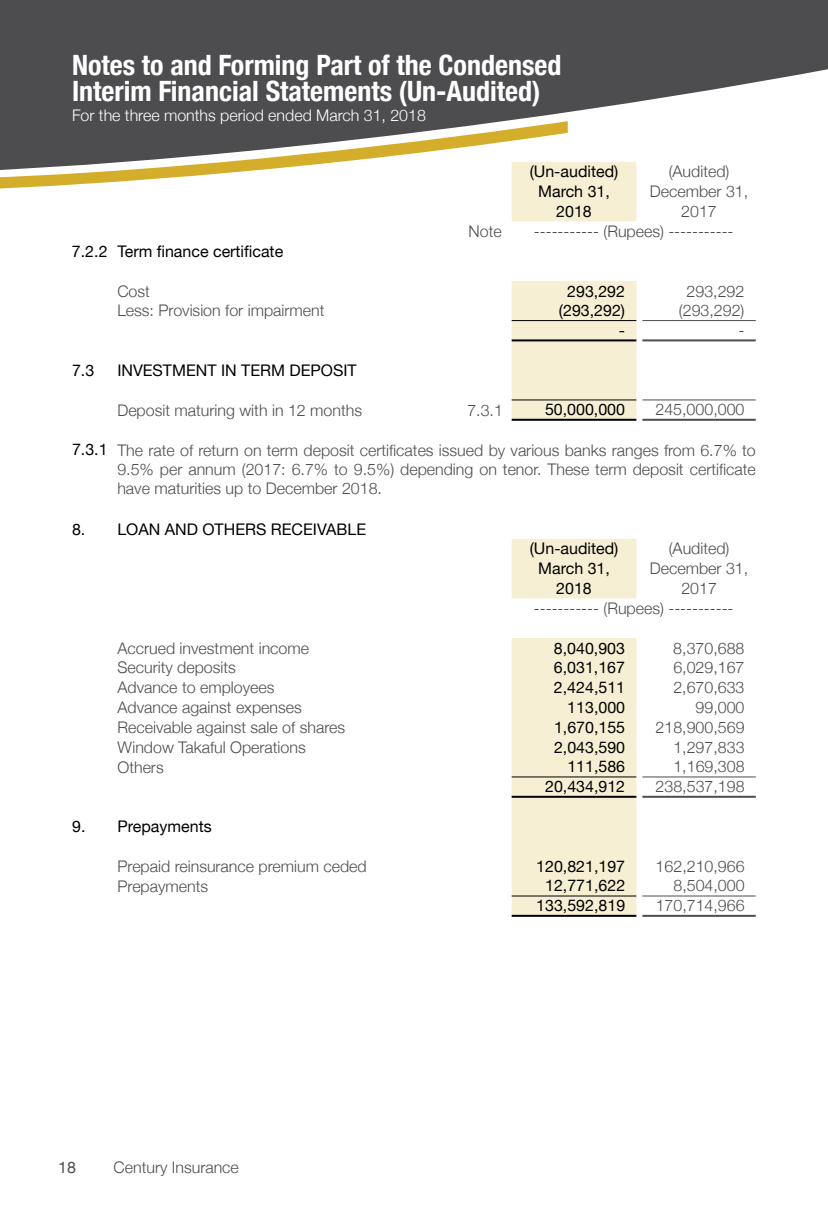
<style>
.page{position:relative;width:828px;height:1224px;background:#fff}
.page>*{position:absolute;margin:0;border:0;box-sizing:border-box;transform-origin:0 0}
.t1{font:700 condensed 28px/25.6px "Helvetica Neue";color:#fff}
.t2{font:300 16px/19.2px "Helvetica Neue";color:#4d4d4f;text-align:justify}
.t3{font:16px "Helvetica Neue";color:#000}
.t4{font:300 16px "Helvetica Neue";color:#fff}
.t5{font:16px "Helvetica Neue";color:#4d4d4f}
.s1{font-weight:400;color:#000}
</style>
<div class="page">
<svg style="left:512px;top:171px;width:124px;height:149px;fill:#f6efd4"></svg>
<svg style="left:512px;top:321px;width:124px;height:594px;fill:#f6efd4"></svg>
<hr style="left:512px;top:320px;width:124px;height:1px;background:#000">
<hr style="left:512px;top:339px;width:124px;height:2px;background:#000">
<hr style="left:642px;top:320px;width:114px;height:1px;background:#4d4d4f">
<hr style="left:642px;top:339px;width:114px;height:2px;background:#4d4d4f">
<hr style="left:512px;top:399px;width:124px;height:1px;background:#000">
<hr style="left:512px;top:419px;width:124px;height:2px;background:#000">
<hr style="left:642px;top:399px;width:114px;height:1px;background:#4d4d4f">
<hr style="left:642px;top:419px;width:114px;height:2px;background:#4d4d4f">
<hr style="left:512px;top:776px;width:124px;height:1px;background:#000">
<hr style="left:512px;top:796px;width:124px;height:2px;background:#000">
<hr style="left:642px;top:776px;width:114px;height:1px;background:#4d4d4f">
<hr style="left:642px;top:796px;width:114px;height:2px;background:#4d4d4f">
<hr style="left:512px;top:896px;width:124px;height:1px;background:#000">
<hr style="left:512px;top:915px;width:124px;height:2px;background:#000">
<hr style="left:642px;top:896px;width:114px;height:1px;background:#4d4d4f">
<hr style="left:642px;top:915px;width:114px;height:2px;background:#4d4d4f">
<svg style="left:0;top:0;width:828px;height:171px;fill:#4d4d4f"></svg>
<svg style="left:0;top:121px;width:568px;height:68px"></svg>
<h1 class="t1" style="left:72px;top:51px;width:491px">Notes to and Forming Part of the Condensed<br>Interim Financial Statements (Un-Audited)</h1>
<p class="t4" style="left:72px;top:102px;width:356px">For the three months period ended March 31, 2018</p>
<p class="t3" style="left:530px;top:160px;width:90px">(Un-audited)</p>
<p class="t2" style="left:669px;top:161px;width:62px">(Audited)</p>
<p class="t3" style="left:538px;top:180px;width:73px">March 31,</p>
<p class="t2" style="left:650px;top:181px;width:100px">December 31,</p>
<p class="t3" style="left:556px;top:200px;width:37px">2018</p>
<p class="t2" style="left:681px;top:201px;width:37px">2017</p>
<p class="t2" style="left:469px;top:221px;width:35px">Note</p>
<p class="t2" style="left:534px;top:221px;width:201px">----------- (Rupees) -----------</p>
<p class="t3" style="left:72px;top:240px;width:213px">7.2.2 Term finance certificate</p>
<p class="t2" style="left:117px;top:280px;width:34px">Cost</p>
<p class="t3" style="left:567px;top:279px;width:59px">293,292</p>
<p class="t2" style="left:687px;top:280px;width:59px">293,292</p>
<p class="t2" style="left:117px;top:300px;width:209px">Less: Provision for impairment</p>
<p class="t3" style="left:559px;top:299px;width:68px">(293,292)</p>
<p class="t2" style="left:679px;top:300px;width:67px">(293,292)</p>
<p class="t3" style="left:619px;top:319px;width:8px">-</p>
<p class="t2" style="left:739px;top:319px;width:7px">-</p>
<p class="t3" style="left:72px;top:359px;width:24px">7.3</p>
<p class="t3" style="left:117px;top:359px;width:241px">INVESTMENT IN TERM DEPOSIT</p>
<p class="t2" style="left:117px;top:399px;width:246px">Deposit maturing with in 12 months</p>
<p class="t2" style="left:467px;top:399px;width:37px">7.3.1</p>
<p class="t3" style="left:545px;top:398px;width:82px">50,000,000</p>
<p class="t2" style="left:656px;top:399px;width:90px">245,000,000</p>
<p class="t2" style="left:117px;top:439px;width:640px;text-indent:-45px"><span class="s1">7.3.1</span> The rate of return on term deposit certificates issued by various banks ranges from 6.7% to 9.5% per annum (2017: 6.7% to 9.5%) depending on tenor. These term deposit certificate have maturities up to December 2018.</p>
<p class="t3" style="left:72px;top:517px;width:296px">8. LOAN AND OTHERS RECEIVABLE</p>
<p class="t3" style="left:530px;top:537px;width:90px">(Un-audited)</p>
<p class="t2" style="left:669px;top:538px;width:62px">(Audited)</p>
<p class="t3" style="left:538px;top:557px;width:73px">March 31,</p>
<p class="t2" style="left:650px;top:558px;width:100px">December 31,</p>
<p class="t3" style="left:556px;top:577px;width:37px">2018</p>
<p class="t2" style="left:534px;top:577px;width:201px;line-height:19.8px;text-indent:147px">2017 ----------- (Rupees) -----------</p>
<p class="t2" style="left:117px;top:637px;width:193px">Accrued investment income</p>
<p class="t3" style="left:554px;top:636px;width:73px">8,040,903</p>
<p class="t2" style="left:673px;top:637px;width:73px">8,370,688</p>
<p class="t2" style="left:117px;top:657px;width:120px">Security deposits</p>
<p class="t3" style="left:554px;top:656px;width:73px">6,031,167</p>
<p class="t2" style="left:673px;top:657px;width:73px">6,029,167</p>
<p class="t2" style="left:117px;top:677px;width:159px">Advance to employees</p>
<p class="t3" style="left:554px;top:676px;width:73px">2,424,511</p>
<p class="t2" style="left:673px;top:677px;width:73px">2,670,633</p>
<p class="t2" style="left:117px;top:697px;width:186px">Advance against expenses</p>
<p class="t3" style="left:567px;top:696px;width:59px">113,000</p>
<p class="t2" style="left:696px;top:697px;width:50px">99,000</p>
<p class="t2" style="left:117px;top:717px;width:229px">Receivable against sale of shares</p>
<p class="t3" style="left:554px;top:716px;width:73px">1,670,155</p>
<p class="t2" style="left:656px;top:717px;width:90px">218,900,569</p>
<p class="t2" style="left:117px;top:736px;width:190px">Window Takaful Operations</p>
<p class="t3" style="left:554px;top:736px;width:73px">2,043,590</p>
<p class="t2" style="left:673px;top:736px;width:73px">1,297,833</p>
<p class="t2" style="left:117px;top:756px;width:48px">Others</p>
<p class="t3" style="left:567px;top:755px;width:59px">111,586</p>
<p class="t2" style="left:673px;top:756px;width:73px">1,169,308</p>
<p class="t3" style="left:545px;top:775px;width:82px">20,434,912</p>
<p class="t2" style="left:656px;top:776px;width:90px">238,537,198</p>
<p class="t3" style="left:72px;top:815px;width:141px">9. Prepayments</p>
<p class="t2" style="left:118px;top:855px;width:251px">Prepaid reinsurance premium ceded</p>
<p class="t3" style="left:536px;top:855px;width:90px">120,821,197</p>
<p class="t2" style="left:656px;top:855px;width:90px">162,210,966</p>
<p class="t2" style="left:118px;top:875px;width:92px">Prepayments</p>
<p class="t3" style="left:545px;top:874px;width:82px">12,771,622</p>
<p class="t2" style="left:673px;top:875px;width:73px">8,504,000</p>
<p class="t3" style="left:536px;top:894px;width:90px">133,592,819</p>
<p class="t2" style="left:656px;top:895px;width:90px">170,714,966</p>
<p class="t5" style="left:58px;top:1156px;width:19px">18</p>
<p class="t2" style="left:114px;top:1157px;width:127px">Century Insurance</p>
</div>
